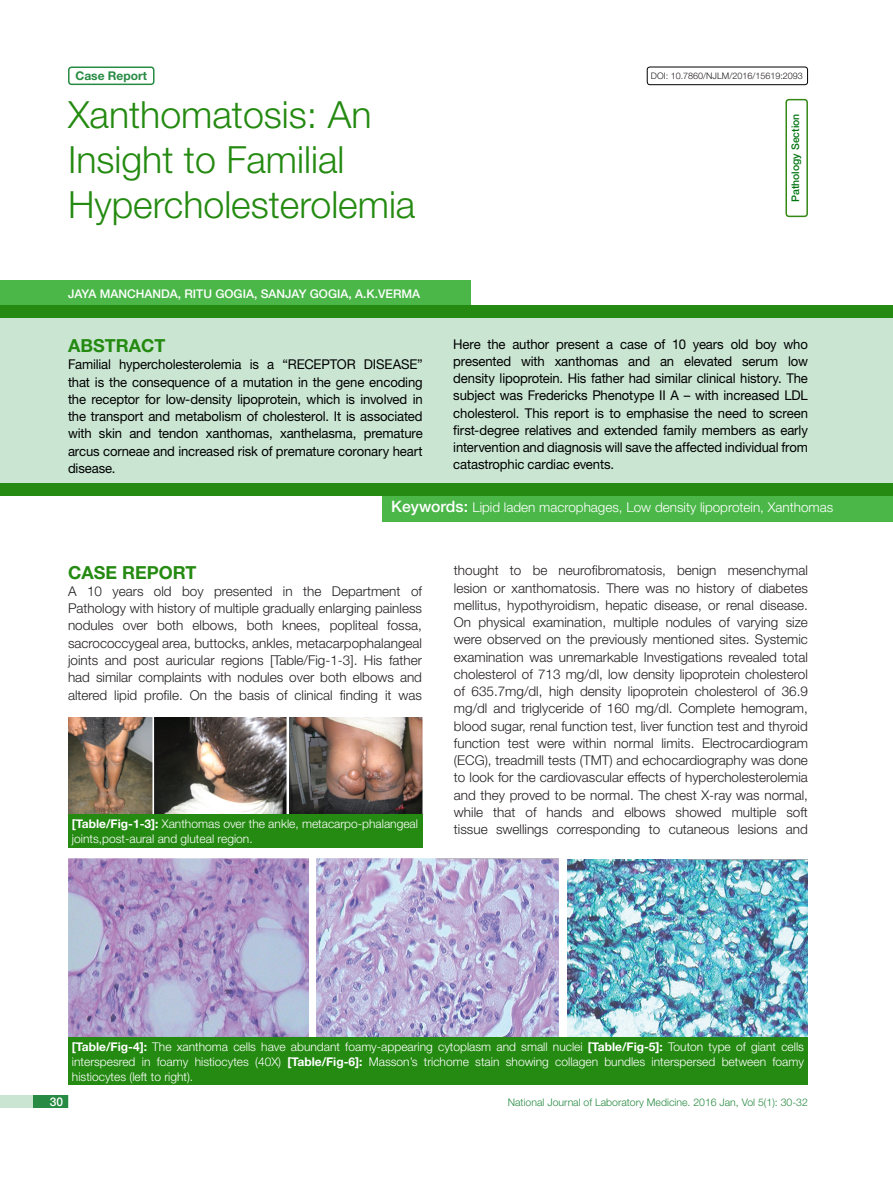
<style>
.page{position:relative;width:893px;height:1191px;background:#fff}
.page>*{position:absolute;margin:0;border:0;box-sizing:border-box;transform-origin:0 0}
.Main_Heading{font:300 37.5px/45px "Helvetica Neue";color:#248a11}
.Heading{font:700 18px "Helvetica Neue";color:#248a11}
.Body_Text{font:300 13.5px/17.2px "Helvetica Neue";color:#231f20;text-align:justify}
.Abstract_Text{font:13.5px/17.2px "Helvetica Neue";letter-spacing:-.01em;color:#000;text-align:justify}
.t1{font:300 13.5px "Helvetica Neue";color:#fff}
.Table_text{font:300 12px/15px "Helvetica Neue";color:#fff}
.Author{font:500 12px "Helvetica Neue";color:#fff}
.t2{font:700 12px "Helvetica Neue";color:#288b43}
.t3{font:300 10.5px "Helvetica Neue";color:#288b43}
.t4{font:500 10.5px "Helvetica Neue";color:#007612}
.t5{font:300 9px "Helvetica Neue";color:#231f20}
.s1{font-weight:500;font-size:15.75px}
.s2{font-weight:700}
</style>
<div class="page">
<div style="left:0;top:1095px;width:68px;height:13px;background:#cae6d3"></div>
<div style="left:33px;top:1095px;width:35px;height:13px;background:#288b43"></div>
<div style="left:647px;top:67px;width:161px;height:18px;border:1px solid #000;border-radius:3px"></div>
<div style="left:68px;top:66px;width:86px;height:19px;border:2px solid #288b43;border-radius:3px"></div>
<div style="left:0;top:317px;width:893px;height:168px;background:#cae6d3"></div>
<div style="left:0;top:305px;width:893px;height:12px;background:#248a11"></div>
<div style="left:785px;top:99px;width:23px;height:118px;border:2px solid #348814;border-radius:3px"></div>
<div style="left:0;top:280px;width:471px;height:25px;background:#4bb749"></div>
<div style="left:0;top:484px;width:893px;height:12px;background:#248a11"></div>
<div style="left:383px;top:496px;width:510px;height:26px;background:#4bb749"></div>
<img style="left:68px;top:717px;width:219px;height:97px">
<img style="left:289px;top:717px;width:133px;height:97px">
<div style="left:68px;top:814px;width:354px;height:33px;background:#248a11"></div>
<img style="left:568px;top:859px;width:240px;height:178px">
<img style="left:68px;top:858px;width:240px;height:179px">
<img style="left:317px;top:858px;width:242px;height:179px">
<div style="left:68px;top:1037px;width:740px;height:47px;background:#248a11"></div>
<p class="t2" style="left:75px;top:68px;width:73px">Case Report</p>
<p class="t5" style="left:651px;top:70px;width:154px">DOI: 10.7860/NJLM/2016/15619:2093</p>
<p class="Main_Heading" style="left:68px;top:92px;width:349px">Xanthomatosis: An<br>Insight to Familial<br>Hypercholesterolemia</p>
<p class="Author" style="left:68px;top:286px;width:354px">JAYA MANCHANDA, RITU GOGIA, SANJAY GOGIA, A.K.VERMA</p>
<p class="Heading" style="left:68px;top:334px;width:99px">ABSTRACT</p>
<p class="Abstract_Text" style="left:68px;top:356px;width:356px">Familial hypercholesterolemia is a “RECEPTOR DISEASE” that is the consequence of a mutation in the gene encoding the receptor for low-density lipoprotein, which is involved in the transport and metabolism of cholesterol. It is associated with skin and tendon xanthomas, xanthelasma, premature arcus corneae and increased risk of premature coronary heart disease.</p>
<p class="t4" style="left:789px;top:202px;width:90px;rotate:-90deg">Pathology Section</p>
<p class="Abstract_Text" style="left:453px;top:335px;width:356px">Here the author present a case of 10 years old boy who presented with xanthomas and an elevated serum low density lipoprotein. His father had similar clinical history. The subject was Fredericks Phenotype II A – with increased LDL cholesterol. This report is to emphasise the need to screen first-degree relatives and extended family members as early intervention and diagnosis will save the affected individual from catastrophic cardiac events.</p>
<p class="t1" style="left:391px;top:499px;width:443px"><span class="s1">Keywords:</span> Lipid laden macrophages, Low density lipoprotein, Xanthomas</p>
<p class="Heading" style="left:68px;top:561px;width:130px">CASE REPORT</p>
<p class="Body_Text" style="left:68px;top:582px;width:355px">A 10 years old boy presented in the Department of Pathology with history of multiple gradually enlarging painless nodules over both elbows, both knees, popliteal fossa, sacrococcygeal area, buttocks, ankles, metacarpophalangeal joints and post auricular regions [Table/Fig-1-3]. His father had similar complaints with nodules over both elbows and altered lipid profile. On the basis of clinical finding it was</p>
<p class="Table_text" style="left:72px;top:816px;width:348px"><span class="s2">[Table/Fig-1-3]:</span> Xanthomas over the ankle, metacarpo-phalangeal joints,post-aural and gluteal region.</p>
<p class="Body_Text" style="left:454px;top:561px;width:356px">thought to be neurofibromatosis, benign mesenchymal lesion or xanthomatosis. There was no history of diabetes mellitus, hypothyroidism, hepatic disease, or renal disease.<br>On physical examination, multiple nodules of varying size were observed on the previously mentioned sites. Systemic examination was unremarkable Investigations revealed total cholesterol of 713 mg/dl, low density lipoprotein cholesterol of 635.7mg/dl, high density lipoprotein cholesterol of 36.9 mg/dl and triglyceride of 160 mg/dl. Complete hemogram, blood sugar, renal function test, liver function test and thyroid function test were within normal limits. Electrocardiogram (ECG), treadmill tests (TMT) and echocardiography was done to look for the cardiovascular effects of hypercholesterolemia and they proved to be normal. The chest X-ray was normal, while that of hands and elbows showed multiple soft tissue swellings corresponding to cutaneous lesions and</p>
<p class="Table_text" style="left:72px;top:1038px;width:733px;text-align:justify"><span class="s2">[Table/Fig-4]:</span> The xanthoma cells have abundant foamy-appearing cytoplasm and small nuclei <span class="s2">[Table/Fig-5]:</span> Touton type of giant cells interspesred in foamy histiocytes (40X) <span class="s2">[Table/Fig-6]:</span> Masson’s trichome stain showing collagen bundles interspersed between foamy histiocytes (left to right).</p>
<p class="Author" style="left:50px;top:1094px;width:15px">30</p>
<p class="t3" style="left:508px;top:1096px;width:302px">National Journal of Laboratory Medicine. 2016 Jan, Vol 5(1): 30-32</p>
</div>
